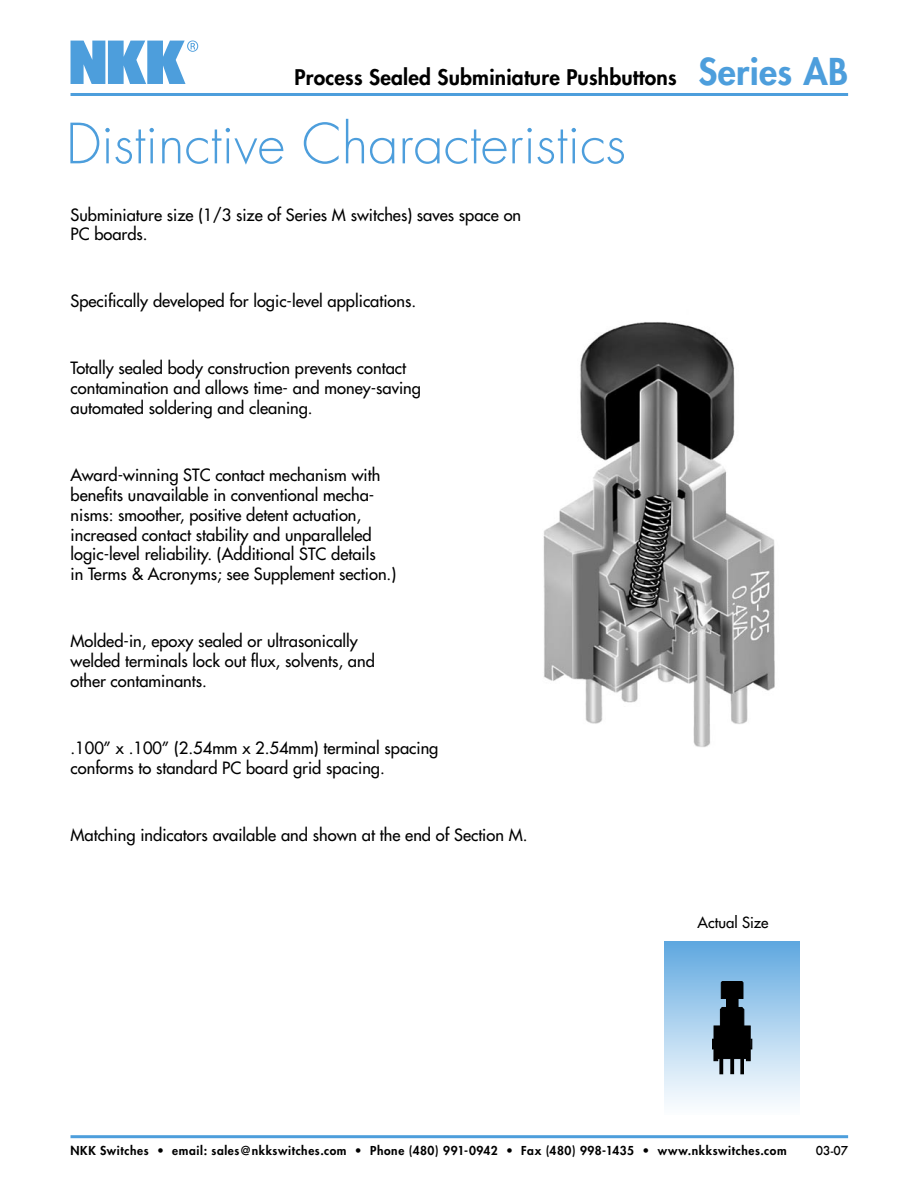
<style>
.page{position:relative;width:918px;height:1188px;background:#fff}
.page>*{position:absolute;margin:0;border:0;box-sizing:border-box;transform-origin:0 0}
.t1{font:300 54px "Futura Std";color:#4d9edc}
.t2{font:800 21px "Futura Std";letter-spacing:.01em;color:#000}
.t3{font:500 16.5px/19.8px "Futura Std";color:#000}
.t4{font:500 15px "Futura Std";color:#000}
.t5{font:800 12px "Futura Std";letter-spacing:.045em;color:#000}
.t6{font:500 12px "Futura";color:#000}
.s1{font-size:36px;color:#4d9edc}
</style>
<div class="page">
<hr style="left:71px;top:93px;width:777px;height:3px;background:#4d9edc">
<hr style="left:71px;top:1135px;width:777px;height:3px;background:#4d9edc">
<svg style="left:71px;top:40px;width:127px;height:44px"></svg>
<div style="left:665px;top:941px;width:135px;height:173px;background:linear-gradient(to bottom,#61a9e0,#fff)"></div>
<img style="left:543px;top:322px;width:232px;height:425px">
<svg style="left:720px;top:981px;width:24px;height:18px"></svg>
<svg style="left:712px;top:1007px;width:40px;height:67px"></svg>
<div style="left:727px;top:996px;width:11px;height:14px;background:#000"></div>
<div style="left:726px;top:996px;width:12px;height:14px;border:1px solid #000"></div>
<p class="t2" style="left:294px;top:64px;width:555px">Process Sealed Subminiature Pushbuttons <span class="s1">Series AB</span></p>
<h1 class="t1" style="left:66px;top:111px;width:562px">Distinctive Characteristics</h1>
<p class="t3" style="left:71px;top:205px;width:452px">Subminiature size (1/3 size of Series M switches) saves space on<br>PC boards.</p>
<p class="t3" style="left:71px;top:292px;width:347px">Specifically developed for logic-level applications.</p>
<p class="t3" style="left:71px;top:359px;width:352px">Totally sealed body construction prevents contact contamination and allows time- and money-saving automated soldering and cleaning.</p>
<p class="t3" style="left:71px;top:465px;width:327px">Award-winning STC contact mechanism with benefits unavailable in conventional mecha&shy;nisms: smoother, positive detent actuation, increased contact stability and unparalleled logic-level reliability. (Additional STC details<br>in Terms &amp; Acronyms; see Supplement section.)</p>
<p class="t3" style="left:71px;top:631px;width:306px">Molded-in, epoxy sealed or ultrasonically welded terminals lock out flux, solvents, and other contaminants.</p>
<p class="t3" style="left:71px;top:738px;width:369px">.100” x .100” (2.54mm x 2.54mm) terminal spacing conforms to standard PC board grid spacing.</p>
<p class="t3" style="left:71px;top:825px;width:459px">Matching indicators available and shown at the end of Section M.</p>
<p class="t4" style="left:698px;top:913px;width:73px">Actual Size</p>
<p class="t5" style="left:71px;top:1143px;width:718px">NKK Switches • email: sales@nkkswitches.com • Phone (480) 991-0942 • Fax (480) 998-1435 • www.nkkswitches.com</p>
<p class="t6" style="left:816px;top:1142px;width:34px">03-07</p>
</div>
